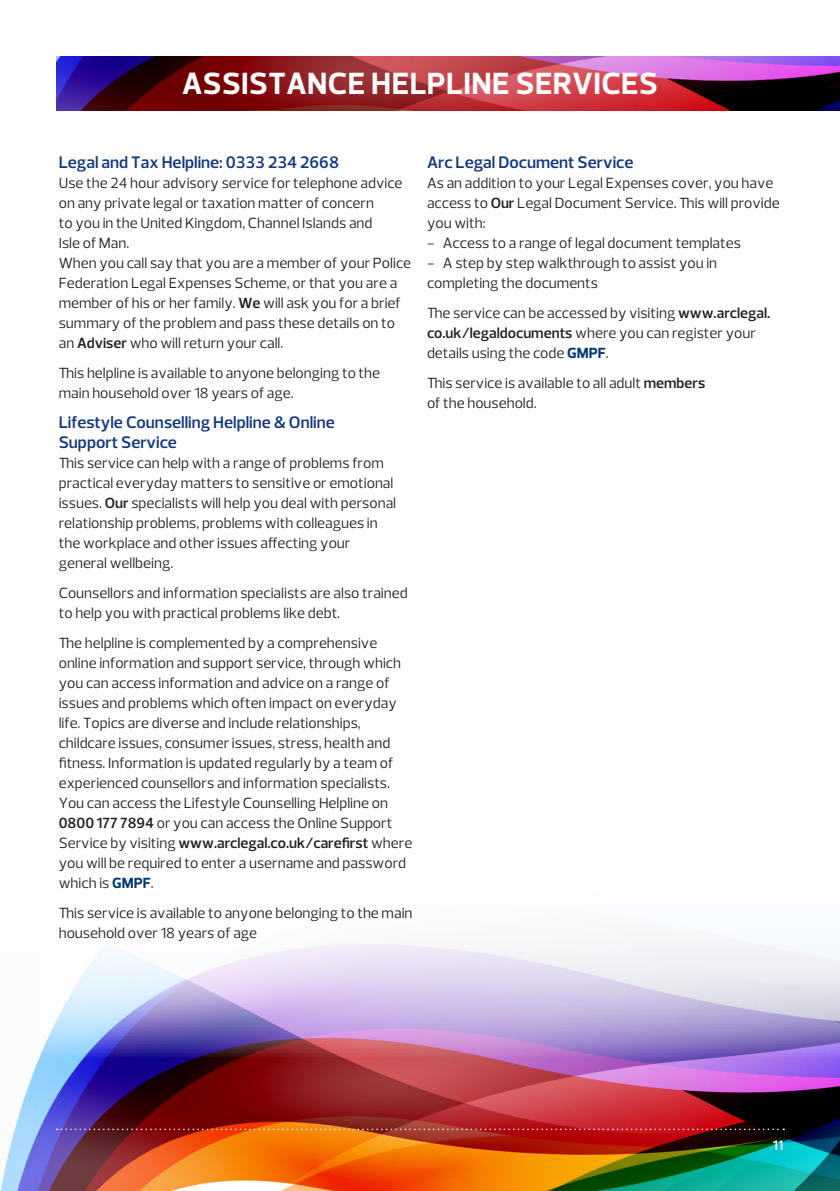
<style>
.page{position:relative;width:840px;height:1191px;background:#fff}
.page>*{position:absolute;margin:0;border:0;box-sizing:border-box;transform-origin:0 0}
.t1{font:700 31.2px "Prelo";letter-spacing:.015em;color:#fff}
.t2{font:600 17px "Prelo";color:#113880}
.t3{font:15px/20px "Prelo";color:#231f20}
.t4{font:600 14px "Prelo";color:#fff}
.s1{font-weight:600}
.s2{font-weight:700;color:#013775}
</style>
<div class="page">
<img style="left:0;top:1057px;width:839px;height:134px">
<svg style="left:57px;top:1128px;width:726px;height:2px"></svg>
<img style="left:57px;top:57px;width:782px;height:53px">
<svg style="left:39px;top:944px;width:800px;height:113px"></svg>
<p class="t1" style="left:182px;top:64px;width:477px">ASSISTANCE HELPLINE SERVICES</p>
<p class="t2" style="left:59px;top:152px;width:281px">Legal and Tax Helpline: 0333 234 2668</p>
<p class="t3" style="left:59px;top:173px;width:345px">Use the 24 hour advisory service for telephone advice on any private legal or taxation matter of concern</p>
<p class="t3" style="left:59px;top:213px;width:315px">to you in the United Kingdom, Channel Islands and</p>
<p class="t3" style="left:59px;top:233px;width:72px">Isle of Man.</p>
<p class="t3" style="left:59px;top:253px;width:354px">When you call say that you are a member of your Police Federation Legal Expenses Scheme, or that you are a member of his or her family. <span class="s1">We</span> will ask you for a brief summary of the problem and pass these details on to an <span class="s1">Adviser</span> who will return your call.</p>
<p class="t3" style="left:59px;top:363px;width:323px">This helpline is available to anyone belonging to the main household over 18 years of age.</p>
<p class="t2" style="left:59px;top:412px;width:277px">Lifestyle Counselling Helpline &amp; Online</p>
<p class="t2" style="left:59px;top:432px;width:120px">Support Service</p>
<p class="t3" style="left:59px;top:453px;width:339px">This service can help with a range of problems from practical everyday matters to sensitive or emotional issues. <span class="s1">Our</span> specialists will help you deal with personal relationship problems, problems with colleagues in</p>
<p class="t3" style="left:59px;top:533px;width:293px">the workplace and other issues affecting your</p>
<p class="t3" style="left:59px;top:553px;width:116px">general wellbeing.</p>
<p class="t3" style="left:59px;top:583px;width:350px">Counsellors and information specialists are also trained to help you with practical problems like debt.</p>
<p class="t3" style="left:59px;top:633px;width:343px">The helpline is complemented by a comprehensive online information and support service, through which you can access information and advice on a range of issues and problems which often impact on everyday life. Topics are diverse and include relationships, childcare issues, consumer issues, stress, health and fitness. Information is updated regularly by a team of experienced counsellors and information specialists.</p>
<p class="t3" style="left:59px;top:793px;width:355px">You can access the Lifestyle Counselling Helpline on <span class="s1">0800 177 7894</span> or you can access the Online Support Service by visiting <span class="s1">www.arclegal.co.uk/carefirst</span> where you will be required to enter a username and password which is <span class="s2">GMPF</span>.</p>
<p class="t3" style="left:59px;top:903px;width:355px">This service is available to anyone belonging to the main household over 18 years of age</p>
<p class="t2" style="left:427px;top:152px;width:208px">Arc Legal Document Service</p>
<p class="t3" style="left:427px;top:173px;width:354px">As an addition to your Legal Expenses cover, you have access to <span class="s1">Our</span> Legal Document Service. This will provide you with:</p>
<p class="t3" style="left:427px;top:233px;width:315px">- Access to a range of legal document templates</p>
<p class="t3" style="left:427px;top:253px;width:291px">- A step by step walkthrough to assist you in completing the documents</p>
<p class="t3" style="left:427px;top:303px;width:344px">The service can be accessed by visiting <span class="s1">www.arclegal. co.uk/legaldocuments</span> where you can register your details using the code <span class="s2">GMPF</span>.</p>
<p class="t3" style="left:427px;top:373px;width:279px">This service is available to all adult <span class="s1">members </span>of the household.</p>
<p class="t4" style="left:772px;top:1137px;width:12px">11</p>
</div>
